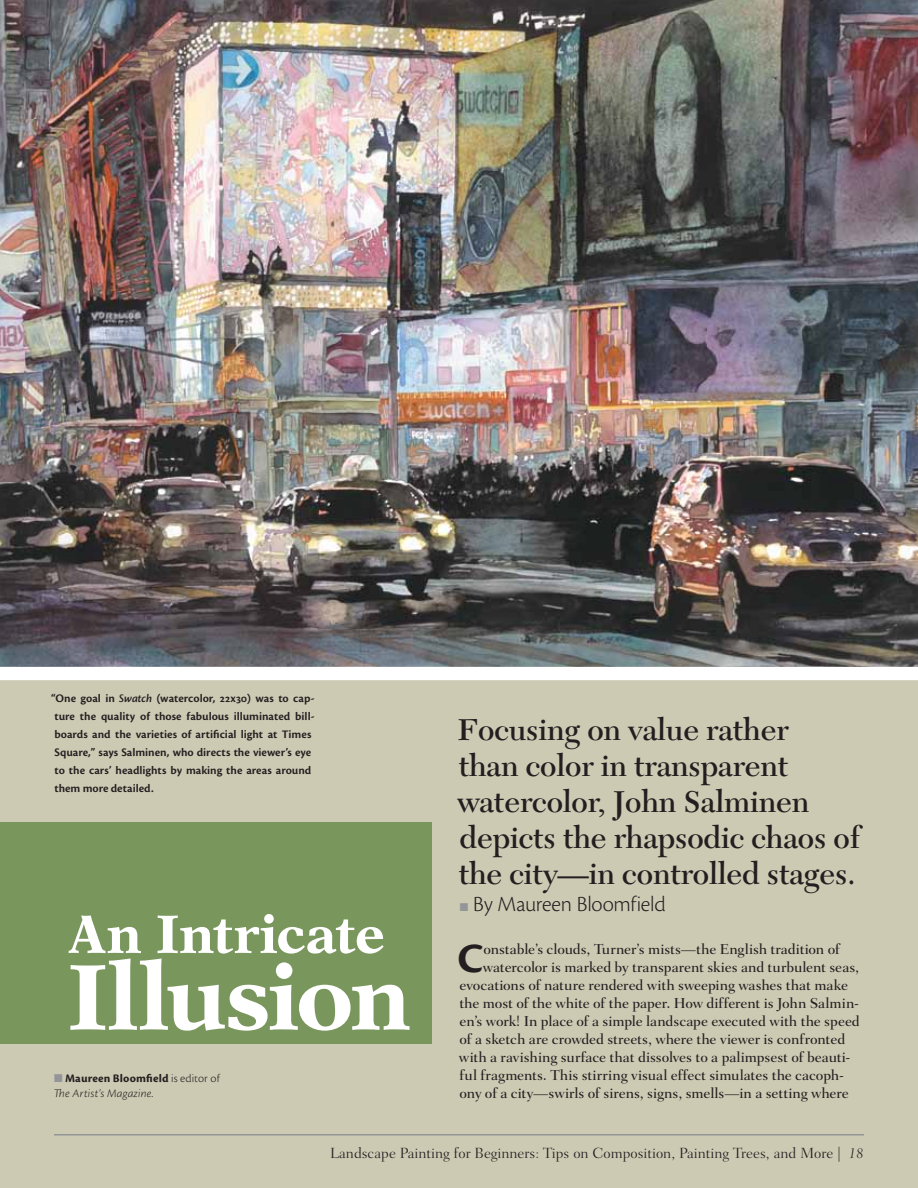
<style>
.page{position:relative;width:918px;height:1188px;background:#cdcab4}
.page>*{position:absolute;margin:0;border:0;box-sizing:border-box;transform-origin:0 0}
.t1{font:700 93px "New Aster LT Std";letter-spacing:-.02em;color:#fff}
.t2{font:700 54px "New Aster LT Std";color:#fff}
.t3{font:700 43.2px "Cronos Pro";color:#231f20}
.t4{font:600 31.5px/36px "New Caledonia LT Std";letter-spacing:-.005em;color:#231f20}
.t5{font:300 22.5px "Cronos Pro";letter-spacing:-.01em;color:#231f20}
.t6{font:300 15px "Fairfield LT Std";color:#231f20}
.t7{font:500 14.7px "Fairfield LT Std";letter-spacing:-.005em;color:#231f20}
.t8{font:12px/18px "Cronos Pro Semibold Capt";color:#231f20}
.t9{font:12px "Cronos Pro Bold Capt";letter-spacing:.01em;color:#231f20}
.t10{font:12px "Cronos Pro Lt Capt It";letter-spacing:.01em;color:#231f20}
.s1{font-family:"Cronos Pro Semibold Disp It"}
.s2{color:#939598}
.s3{font-family:"Cronos Pro Lt Capt"}
.s4{font-style:italic}
</style>
<div class="page">
<img style="left:0;top:0;width:918px;height:681px">
<div style="left:0;top:822px;width:432px;height:222px;background:#79965d"></div>
<hr style="left:54px;top:1134px;width:810px;height:2px;background:#939598">
<p class="t8" style="left:51px;top:689px;width:265px">“One goal in <span class="s1">Swatch</span> (watercolor, 22x30) was to cap&shy;ture the quality of those fabulous illuminated bill&shy;boards and the varieties of artificial light at Times Square,” says Salminen, who directs the viewer’s eye to the cars’ headlights by making the areas around them more detailed.</p>
<h2 class="t2" style="left:68px;top:902px;width:319px">An Intricate</h2>
<h1 class="t1" style="left:68px;top:941px;width:344px">Illusion</h1>
<p class="t9" style="left:54px;top:1071px;width:167px"><span class="s2">■</span> Maureen Bloomfield <span class="s3">is editor of</span></p>
<p class="t10" style="left:54px;top:1086px;width:101px">The Artist’s Magazine<span class="s3">.</span></p>
<h3 class="t4" style="left:457px;top:712px;width:405px">Focusing on value rather<br>than color in transparent watercolor, John Salminen depicts the rhapsodic chaos of the city—in controlled stages.</h3>
<h3 class="t5" style="left:460px;top:891px;width:207px"><span class="s2">■</span> By Maureen Bloomfield</h3>
<h3 class="t3" style="left:458px;top:934px;width:27px">C</h3>
<p class="t7" style="left:483px;top:941px;width:358px">onstable’s clouds, Turner’s mists—the English tradition of</p>
<p class="t7" style="left:483px;top:959px;width:378px">watercolor is marked by transparent skies and turbulent seas,</p>
<p class="t7" style="left:460px;top:977px;width:390px">evocations of nature rendered with sweeping washes that make</p>
<p class="t7" style="left:459px;top:995px;width:401px">the most of the white of the paper. How different is John Salmin-</p>
<p class="t7" style="left:460px;top:1013px;width:402px">en’s work! In place of a simple landscape executed with the speed</p>
<p class="t7" style="left:460px;top:1031px;width:387px">of a sketch are crowded streets, where the viewer is confronted</p>
<p class="t7" style="left:459px;top:1049px;width:393px">with a ravishing surface that dissolves to a palimpsest of beauti-</p>
<p class="t7" style="left:459px;top:1067px;width:386px">ful fragments. This stirring visual effect simulates the cacoph-</p>
<p class="t7" style="left:460px;top:1085px;width:391px">ony of a city—swirls of sirens, signs, smells—in a setting where</p>
<p class="t6" style="left:330px;top:1144px;width:535px">Landscape Painting for Beginners: Tips on Composition, Painting Trees, and More | <span class="s4">18</span></p>
</div>
